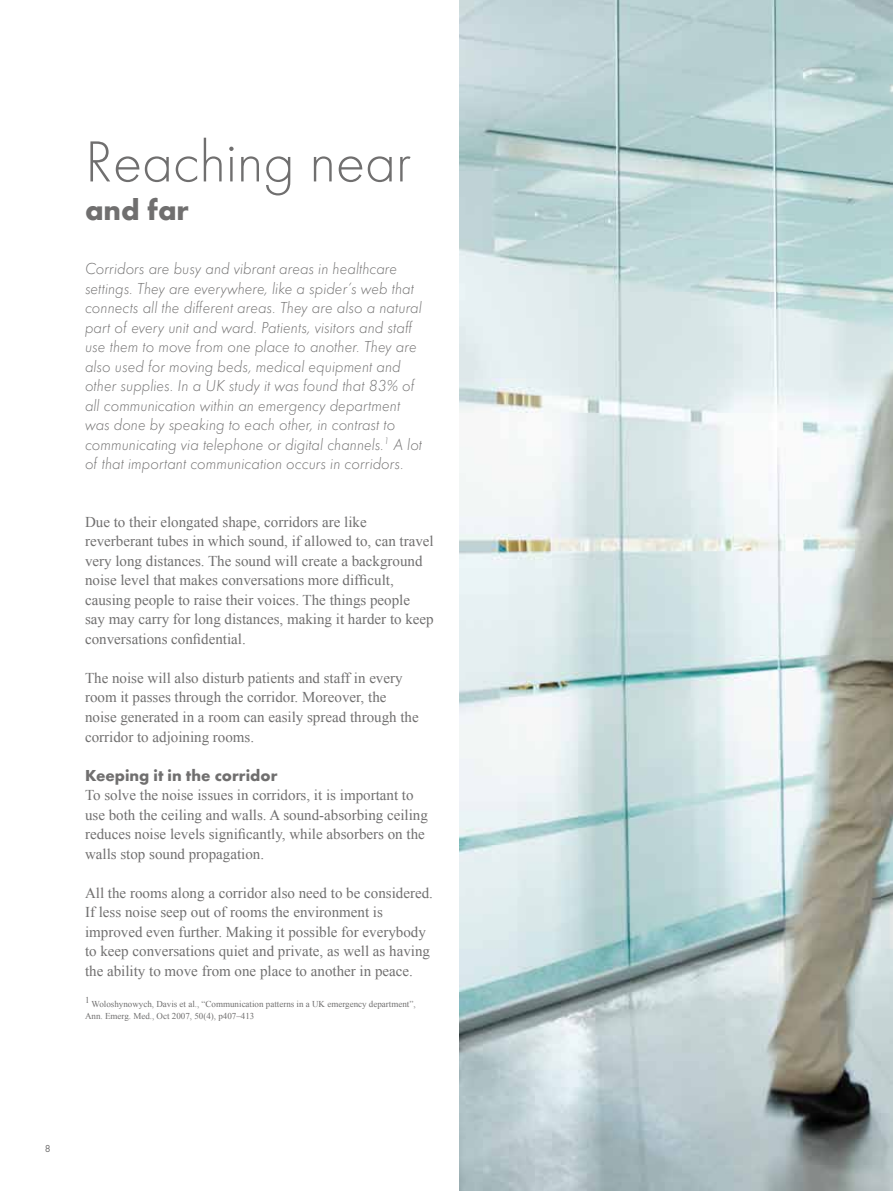
<style>
.page{position:relative;width:893px;height:1191px;background:#fff}
.page>*{position:absolute;margin:0;border:0;box-sizing:border-box;transform-origin:0 0}
.t1{font:300 60px "Futura";color:#706f6f}
.t2{font:700 30px "Futura";color:#706f6f}
.t3{font:italic 300 16.5px/19.5px "Futura";color:#706f6f}
.t4{font:700 16.5px "Futura";color:#706f6f}
.t5{font:15px/19.5px "Times New Roman";color:#706f6f}
.t6{font:10.5px "Futura Boo";color:#706f6f}
.t7{font:9px/12px "Times New Roman";color:#706f6f}
</style>
<div class="page">
<img style="left:459px;top:0;width:434px;height:1191px">
<h1 class="t1" style="left:85px;top:128px;width:328px">Reaching near</h1>
<h2 class="t2" style="left:85px;top:192px;width:105px">and far</h2>
<p class="t3" style="left:85px;top:258px;width:339px">Corridors are busy and vibrant areas in healthcare settings. They are everywhere, like a spider’s web that connects all the different areas. They are also a natural part of every unit and ward. Patients, visitors and staff use them to move from one place to another. They are also used for moving beds, medical equipment and other supplies. In a UK study it was found that 83% of all communication within an emergency department was done by speaking to each other, in contrast to communicating via telephone or digital channels.<sup>1</sup> A lot of that important communication occurs in corridors.</p>
<p class="t5" style="left:85px;top:512px;width:350px">Due to their elongated shape, corridors are like reverberant tubes in which sound, if allowed to, can travel very long distances. The sound will create a background noise level that makes conversations more difficult, causing people to raise their voices. The things people say may carry for long distances, making it harder to keep conversations confidential.</p>
<p class="t5" style="left:85px;top:668px;width:335px">The noise will also disturb patients and staff in every room it passes through the corridor. Moreover, the noise generated in a room can easily spread through the corridor to adjoining rooms.</p>
<p class="t4" style="left:85px;top:765px;width:194px">Keeping it in the corridor</p>
<p class="t5" style="left:85px;top:785px;width:344px">To solve the noise issues in corridors, it is important to use both the ceiling and walls. A sound-absorbing ceiling reduces noise levels significantly, while absorbers on the walls stop sound propagation.</p>
<p class="t5" style="left:85px;top:882px;width:349px">All the rooms along a corridor also need to be considered.<br>If less noise seep out of rooms the environment is improved even further. Making it possible for everybody to keep conversations quiet and private, as well as having the ability to move from one place to another in peace.</p>
<p class="t7" style="left:85px;top:993px;width:6px">1</p>
<p class="t7" style="left:85px;top:998px;width:332px;text-indent:7px">Woloshynowych, Davis et al., “Communication patterns in a UK emergency department”,<br>Ann. Emerg. Med., Oct 2007, 50(4), p407–413</p>
<p class="t6" style="left:45px;top:1142px;width:7px">8</p>
</div>
